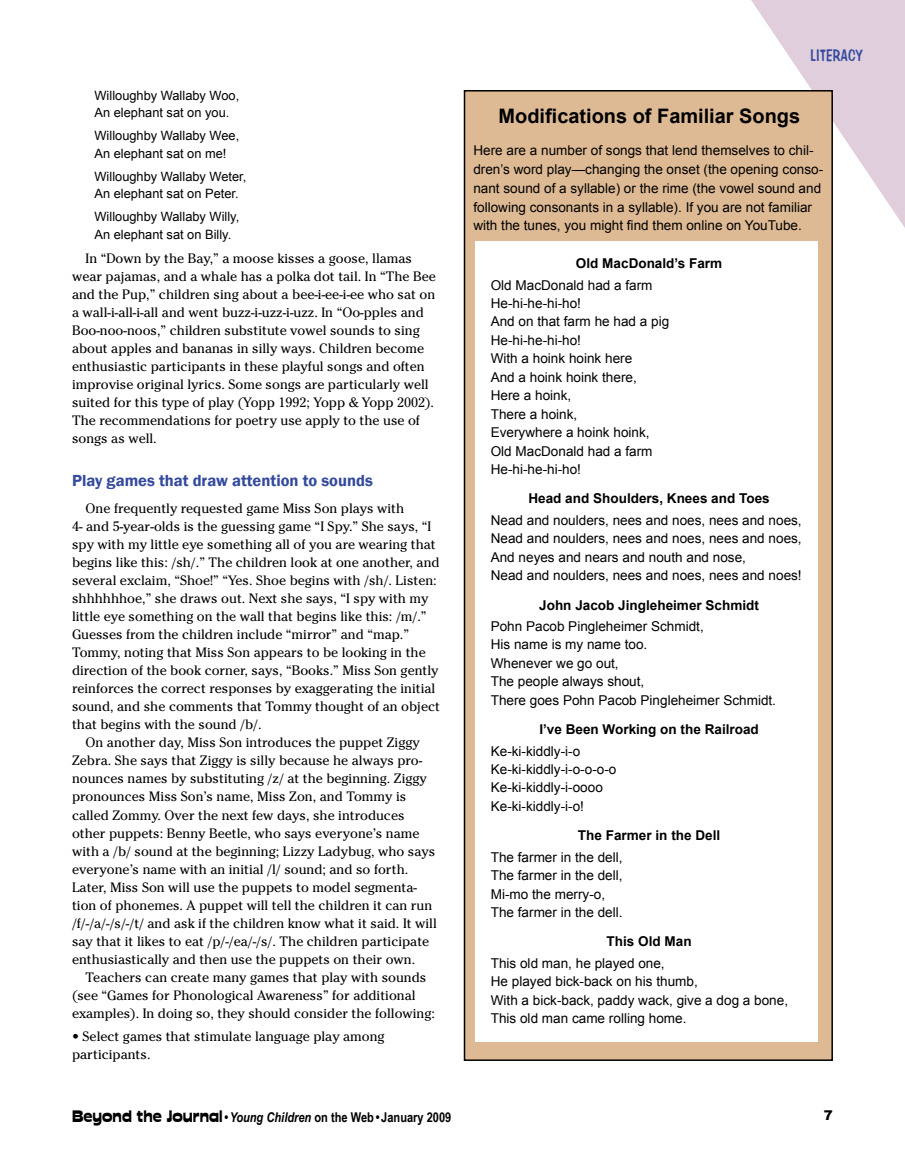
<style>
.page{position:relative;width:905px;height:1175px;background:#fff}
.page>*{position:absolute;margin:0;border:0;box-sizing:border-box;transform-origin:0 0}
.t1{font:700 19.95px "Arial";color:#000}
.t2{font:16.65px "Impress BT";letter-spacing:.025em;color:#334a9d;scale:.73 1}
.t3{font:600 16.5px "Franklin Gothic";color:#334a9d}
.t4{font:13.5px/18px "Cheltenham";color:#000}
.t5{font:13.5px/18.5px "Arial";color:#000}
.t6{font:700 13.5px "Arial";color:#000}
.t7{font:700 13.5px "Arial Narrow";color:#000}
.t8{font:900 13.5px "Arial";color:#000}
.t9{font:12.9px/17.2px "Arial";color:#000}
.s1{font-family:"Cuckoo";font-weight:400;font-size:16.5px}
.s2{font-style:italic}
</style>
<div class="page">
<svg style="left:751px;top:0;width:153px;height:228px"></svg>
<div style="left:464px;top:91px;width:368px;height:969px;background:#deba94"></div>
<div style="left:464px;top:90px;width:368px;height:970px;border:2px solid #000"></div>
<div style="left:476px;top:241px;width:342px;height:800px;background:#fff"></div>
<p class="t9" style="left:94px;top:87px;width:146px">Willoughby Wallaby Woo,<br>An elephant sat on you.</p>
<p class="t9" style="left:94px;top:127px;width:146px">Willoughby Wallaby Wee,<br>An elephant sat on me!</p>
<p class="t9" style="left:94px;top:168px;width:153px">Willoughby Wallaby Weter,<br>An elephant sat on Peter.</p>
<p class="t9" style="left:94px;top:208px;width:146px">Willoughby Wallaby Willy,<br>An elephant sat on Billy.</p>
<p class="t4" style="left:72px;top:249px;width:365px;text-indent:14px">In “Down by the Bay,” a moose kisses a goose, llamas wear pajamas, and a whale has a polka dot tail. In “The Bee and the Pup,” children sing about a bee-i-ee-i-ee who sat on a wall-i-all-i-all and went buzz-i-uzz-i-uzz. In “Oo-pples and Boo-noo-noos,” children substitute vowel sounds to sing about apples and bananas in silly ways. Children become enthusiastic participants in these playful songs and often improvise original lyrics. Some songs are particularly well suited for this type of play (Yopp 1992; Yopp &amp; Yopp 2002).<br>The recommendations for poetry use apply to the use of songs as well.</p>
<p class="t3" style="left:72px;top:470px;width:302px">Play games that draw attention to sounds</p>
<p class="t4" style="left:72px;top:499px;width:369px;text-indent:14px">One frequently requested game Miss Son plays with<br>4- and 5-year-olds is the guessing game “I Spy.” She says, “I spy with my little eye something all of you are wearing that begins like this: /sh/.” The children look at one another, and several exclaim, “Shoe!” “Yes. Shoe begins with /sh/. Listen: shhhhhhoe,” she draws out. Next she says, “I spy with my little eye something on the wall that begins like this: /m/.” Guesses from the children include “mirror” and “map.” Tommy, noting that Miss Son appears to be looking in the direction of the book corner, says, “Books.” Miss Son gently reinforces the correct responses by exaggerating the initial sound, and she comments that Tommy thought of an object that begins with the sound /b/.</p>
<p class="t4" style="left:72px;top:734px;width:366px;text-indent:14px">On another day, Miss Son introduces the puppet Ziggy Zebra. She says that Ziggy is silly because he always pro&shy;nounces names by substituting /z/ at the beginning. Ziggy pronounces Miss Son’s name, Miss Zon, and Tommy is called Zommy. Over the next few days, she introduces other puppets: Benny Beetle, who says everyone’s name with a /b/ sound at the beginning; Lizzy Ladybug, who says everyone’s name with an initial /l/ sound; and so forth.<br>Later, Miss Son will use the puppets to model segmenta&shy;tion of phonemes. A puppet will tell the children it can run /f/-/a/-/s/-/t/ and ask if the children know what it said. It will say that it likes to eat /p/-/ea/-/s/. The children participate enthusiastically and then use the puppets on their own.</p>
<p class="t4" style="left:72px;top:968px;width:364px;text-indent:14px">Teachers can create many games that play with sounds (see “Games for Phonological Awareness” for additional examples). In doing so, they should consider the following:</p>
<p class="t4" style="left:72px;top:1027px;width:314px">• Select games that stimulate language play among participants.</p>
<p class="t2" style="left:810px;top:45px;width:73px">LITERACY</p>
<h1 class="t1" style="left:498px;top:103px;width:303px">Modifications of Familiar Songs</h1>
<p class="t5" style="left:473px;top:141px;width:351px">Here are a number of songs that lend themselves to chil&shy;dren’s word play—changing the onset (the opening conso&shy;nant sound of a syllable) or the rime (the vowel sound and following consonants in a syllable). If you are not familiar with the tunes, you might find them online on YouTube.</p>
<p class="t6" style="left:576px;top:254px;width:148px">Old MacDonald’s Farm</p>
<p class="t5" style="left:490px;top:276px;width:180px">Old MacDonald had a farm<br>He-hi-he-hi-ho!<br>And on that farm he had a pig<br>He-hi-he-hi-ho!<br>With a hoink hoink here<br>And a hoink hoink there,<br>Here a hoink,<br>There a hoink,<br>Everywhere a hoink hoink,<br>Old MacDonald had a farm<br>He-hi-he-hi-ho!</p>
<p class="t6" style="left:528px;top:490px;width:243px">Head and Shoulders, Knees and Toes</p>
<p class="t5" style="left:490px;top:511px;width:312px">Nead and noulders, nees and noes, nees and noes, Nead and noulders, nees and noes, nees and noes, And neyes and nears and nouth and nose,<br>Nead and noulders, nees and noes, nees and noes!</p>
<p class="t6" style="left:539px;top:596px;width:221px">John Jacob Jingleheimer Schmidt</p>
<p class="t5" style="left:490px;top:617px;width:287px">Pohn Pacob Pingleheimer Schmidt,<br>His name is my name too.<br>Whenever we go out,<br>The people always shout,<br>There goes Pohn Pacob Pingleheimer Schmidt.</p>
<p class="t6" style="left:539px;top:720px;width:221px">I’ve Been Working on the Railroad</p>
<p class="t5" style="left:491px;top:741px;width:127px">Ke-ki-kiddly-i-o<br>Ke-ki-kiddly-i-o-o-o-o<br>Ke-ki-kiddly-i-oooo<br>Ke-ki-kiddly-i-o!</p>
<p class="t6" style="left:578px;top:826px;width:144px">The Farmer in the Dell</p>
<p class="t5" style="left:491px;top:847px;width:133px">The farmer in the dell,<br>The farmer in the dell,<br>Mi-mo the merry-o,<br>The farmer in the dell.</p>
<p class="t6" style="left:606px;top:932px;width:87px">This Old Man</p>
<p class="t5" style="left:491px;top:953px;width:299px">This old man, he played one,<br>He played bick-back on his thumb,<br>With a bick-back, paddy wack, give a dog a bone, This old man came rolling home.</p>
<p class="t7" style="left:72px;top:1107px;width:381px"><span class="s1">Beyond the Journal</span> • <span class="s2">Young Children</span> on the Web • January 2009</p>
<p class="t8" style="left:823px;top:1105px;width:11px">7</p>
</div>
